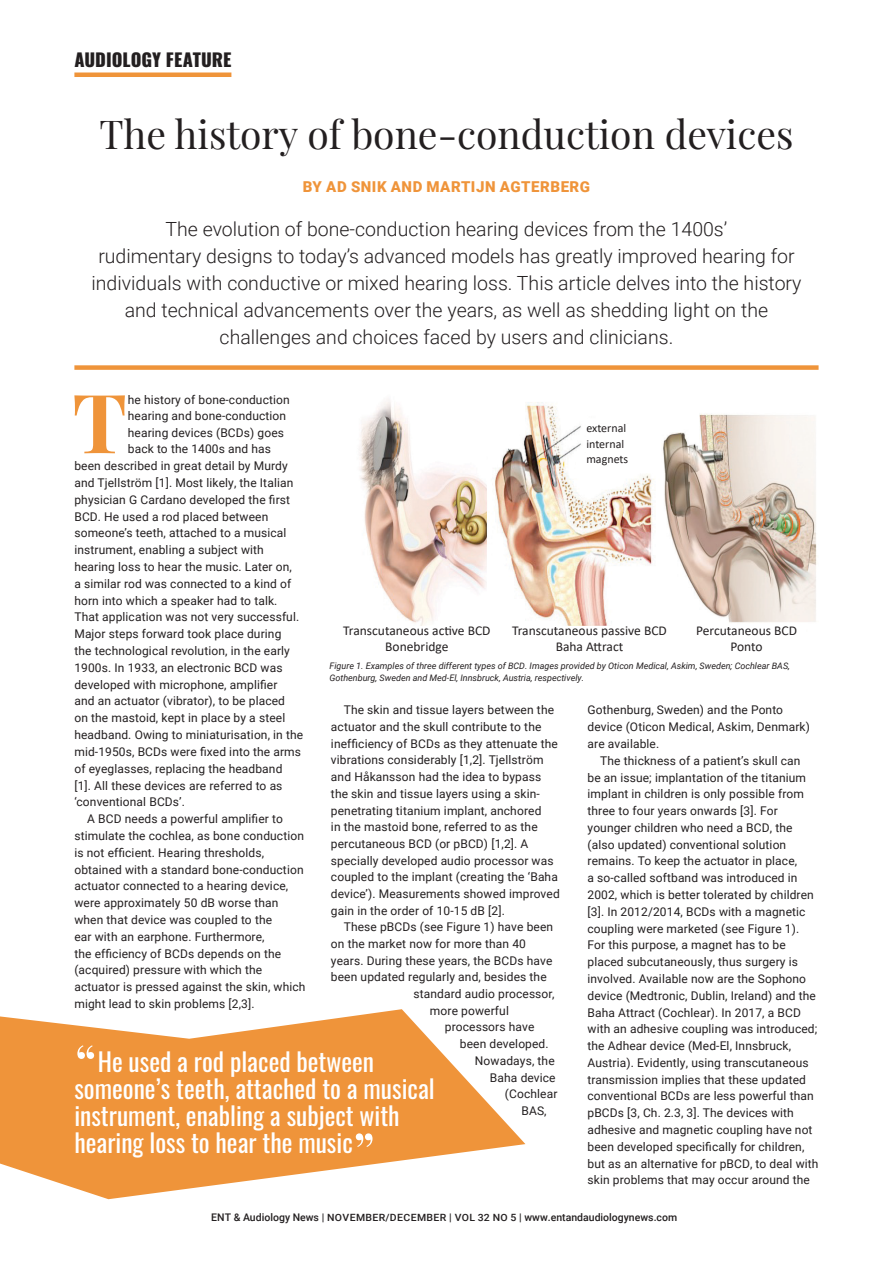
<style>
.page{position:relative;width:893px;height:1263px;background:#fff}
.page>*{position:absolute;margin:0;border:0;box-sizing:border-box;transform-origin:0 0}
.body_drop_cap{font:700 81.75px "Playfair Display";color:#ef943a}
.feature_Quote{font:54px "Playfair Display";color:#fff}
.Headline_title{font:39px "Playfair Display";color:#231f20}
.Table_body_bold{font:25.5px/27px "Oswald";color:#fff}
.Standfirst{font:300 19.5px/27px "Roboto";color:#231f20;text-align:center}
.HEADING_Feature{font:800 18px "Oswald";letter-spacing:-.005em;color:#231f20}
.Author_byline{font:900 15px "Roboto";letter-spacing:.035em;color:#ef943a}
.Table_body_bold-2{font:13.5px "Calibri";color:#231f20}
.Body_Indent{font:12px/16.8px "Roboto";letter-spacing:.01em;color:#231f20}
.body_drop_cap-2{font:12px "Roboto";letter-spacing:.01em;color:#231f20}
.Table_body_bold-3{font:12px "Calibri";color:#231f20}
.t1{font:500 10.5px "Roboto";color:#231f20}
.Captions{font:italic 9px/12px "Roboto";color:#231f20}
.s1{font-size:10.05px}
</style>
<div class="page">
<div style="left:74px;top:365px;width:745px;height:5px;background:#ef943a"></div>
<img style="left:359px;top:399px;width:458px;height:227px">
<div style="left:586px;top:424px;width:51px;height:41px;background:#fff"></div>
<svg style="left:0;top:1009px;width:525px;height:190px;fill:#ef943a"></svg>
<div style="left:74px;top:72px;width:157px;height:5px;background:#ef943a"></div>
<p class="HEADING_Feature" style="left:74px;top:50px;width:159px">AUDIOLOGY FEATURE</p>
<p class="Headline_title" style="left:99px;top:103px;width:696px">The history of bone-conduction devices</p>
<p class="Author_byline" style="left:303px;top:176px;width:289px">BY AD SNIK AND MARTIJN AGTERBERG</p>
<p class="Standfirst" style="left:92px;top:215px;width:711px">The evolution of bone-conduction hearing devices from the 1400s’<br>rudimentary designs to today’s advanced models has greatly improved hearing for individuals with conductive or mixed hearing loss. This article delves into the history and technical advancements over the years, as well as shedding light on the challenges and choices faced by users and clinicians.</p>
<p class="body_drop_cap" style="left:72px;top:358px;width:56px">T</p>
<p class="body_drop_cap-2" style="left:128px;top:391px;width:163px">he history of bone-conduction</p>
<p class="body_drop_cap-2" style="left:128px;top:408px;width:160px">hearing and bone-conduction</p>
<p class="body_drop_cap-2" style="left:128px;top:424px;width:158px">hearing devices (BCDs) goes</p>
<p class="body_drop_cap-2" style="left:128px;top:441px;width:145px">back to the 1400s and has</p>
<p class="body_drop_cap-2" style="left:74px;top:457px;width:215px">been described in great detail by Murdy</p>
<p class="body_drop_cap-2" style="left:74px;top:474px;width:220px">and Tjellström [1]. Most likely, the Italian</p>
<p class="body_drop_cap-2" style="left:74px;top:491px;width:217px">physician G Cardano developed the first</p>
<p class="body_drop_cap-2" style="left:74px;top:508px;width:195px">BCD. He used a rod placed between</p>
<p class="body_drop_cap-2" style="left:74px;top:525px;width:214px">someone’s teeth, attached to a musical</p>
<p class="body_drop_cap-2" style="left:74px;top:541px;width:191px">instrument, enabling a subject with</p>
<p class="body_drop_cap-2" style="left:74px;top:558px;width:219px">hearing loss to hear the music. Later on,</p>
<p class="body_drop_cap-2" style="left:74px;top:575px;width:218px">a similar rod was connected to a kind of</p>
<p class="body_drop_cap-2" style="left:74px;top:592px;width:205px">horn into which a speaker had to talk.</p>
<p class="body_drop_cap-2" style="left:74px;top:609px;width:226px">That application was not very successful.</p>
<p class="body_drop_cap-2" style="left:74px;top:625px;width:208px">Major steps forward took place during</p>
<p class="body_drop_cap-2" style="left:74px;top:642px;width:217px">the technological revolution, in the early</p>
<p class="body_drop_cap-2" style="left:74px;top:659px;width:210px">1900s. In 1933, an electronic BCD was</p>
<p class="body_drop_cap-2" style="left:74px;top:676px;width:204px">developed with microphone, amplifier</p>
<p class="body_drop_cap-2" style="left:74px;top:693px;width:212px">and an actuator (vibrator), to be placed</p>
<p class="body_drop_cap-2" style="left:74px;top:710px;width:212px">on the mastoid, kept in place by a steel</p>
<p class="body_drop_cap-2" style="left:74px;top:726px;width:230px">headband. Owing to miniaturisation, in the</p>
<p class="body_drop_cap-2" style="left:74px;top:743px;width:228px">mid-1950s, BCDs were fixed into the arms</p>
<p class="body_drop_cap-2" style="left:74px;top:760px;width:210px">of eyeglasses, replacing the headband</p>
<p class="body_drop_cap-2" style="left:74px;top:777px;width:210px">[1]. All these devices are referred to as</p>
<p class="body_drop_cap-2" style="left:74px;top:794px;width:112px">‘conventional BCDs’.</p>
<p class="Body_Indent" style="left:74px;top:810px;width:233px;text-indent:13px">A BCD needs a powerful amplifier to stimulate the cochlea, as bone conduction is not efficient. Hearing thresholds, obtained with a standard bone-conduction actuator connected to a hearing device, were approximately 50 dB worse than when that device was coupled to the<br>ear with an earphone. Furthermore,<br>the efficiency of BCDs depends on the (acquired) pressure with which the actuator is pressed against the skin, which might lead to skin problems [2,3].</p>
<p class="Table_body_bold-3" style="left:586px;top:420px;width:41px">external</p>
<p class="Table_body_bold-3" style="left:586px;top:435px;width:39px">internal</p>
<p class="Table_body_bold-3" style="left:586px;top:451px;width:43px">magnets</p>
<p class="Table_body_bold-2" style="left:343px;top:621px;width:149px">Transcutaneous active BCD</p>
<p class="Table_body_bold-2" style="left:385px;top:637px;width:65px">Bonebridge</p>
<p class="Captions" style="left:330px;top:659px;width:462px">Figure 1. Examples of three different types of BCD. Images provided by Oticon Medical, Askim, Sweden; Cochlear BAS,<br>Gothenburg, Sweden and Med-El, Innsbruck, Austria, respectively.</p>
<p class="Table_body_bold-2" style="left:512px;top:621px;width:156px">Transcutaneous passive BCD</p>
<p class="Table_body_bold-2" style="left:556px;top:637px;width:69px">Baha Attract</p>
<p class="Table_body_bold-2" style="left:696px;top:621px;width:102px">Percutaneous BCD</p>
<p class="Table_body_bold-2" style="left:730px;top:637px;width:34px">Ponto</p>
<p class="Body_Indent" style="left:587px;top:701px;width:224px">Gothenburg, Sweden) and the Ponto device (Oticon Medical, Askim, Denmark) are available.</p>
<p class="Body_Indent" style="left:587px;top:752px;width:233px;text-indent:13px">The thickness of a patient’s skull can<br>be an issue; implantation of the titanium implant in children is only possible from three to four years onwards [3]. For younger children who need a BCD, the (also updated) conventional solution remains. To keep the actuator in place,<br>a so-called softband was introduced in 2002, which is better tolerated by children [3]. In 2012/2014, BCDs with a magnetic coupling were marketed (see Figure 1).<br>For this purpose, a magnet has to be placed subcutaneously, thus surgery is involved. Available now are the Sophono device (Medtronic, Dublin, Ireland) and the Baha Attract (Cochlear). In 2017, a BCD with an adhesive coupling was introduced; the Adhear device (Med-El, Innsbruck, Austria). Evidently, using transcutaneous transmission implies that these updated conventional BCDs are less powerful than pBCDs [3, Ch. 2.3, 3]. The devices with adhesive and magnetic coupling have not been developed specifically for children, but as an alternative for pBCD, to deal with skin problems that may occur around the</p>
<p class="Body_Indent" style="left:331px;top:701px;width:230px;text-indent:13px">The skin and tissue layers between the actuator and the skull contribute to the inefficiency of BCDs as they attenuate the vibrations considerably [1,2]. Tjellström and Håkansson had the idea to bypass the skin and tissue layers using a skin&shy;penetrating titanium implant, anchored<br>in the mastoid bone, referred to as the percutaneous BCD (or pBCD) [1,2]. A specially developed audio processor was coupled to the implant (creating the ‘Baha device’). Measurements showed improved gain in the order of 10‑15 dB [2].</p>
<p class="Body_Indent" style="left:344px;top:918px;width:211px">These pBCDs (see Figure 1) have been</p>
<p class="Body_Indent" style="left:331px;top:935px;width:197px">on the market now for more than 40</p>
<p class="Body_Indent" style="left:331px;top:951px;width:223px">years. During these years, the BCDs have</p>
<p class="Body_Indent" style="left:331px;top:968px;width:217px">been updated regularly and, besides the</p>
<p class="Body_Indent" style="left:413px;top:985px;width:142px">standard audio processor,</p>
<p class="Body_Indent" style="left:430px;top:1002px;width:80px">more powerful</p>
<p class="Body_Indent" style="left:445px;top:1018px;width:91px">processors have</p>
<p class="Body_Indent" style="left:460px;top:1035px;width:90px">been developed.</p>
<p class="Body_Indent" style="left:475px;top:1052px;width:81px">Nowadays, the</p>
<p class="Body_Indent" style="left:490px;top:1068px;width:67px">Baha device</p>
<p class="Body_Indent" style="left:505px;top:1085px;width:54px">(Cochlear</p>
<p class="Body_Indent" style="left:521px;top:1102px;width:27px">BAS,</p>
<p class="feature_Quote" style="left:74px;top:1022px;width:24px">“</p>
<p class="Table_body_bold" style="left:74px;top:1045px;width:362px;text-indent:23px">He used a rod placed between someone’s teeth, attached to a musical instrument, enabling a subject with hearing loss to hear the music</p>
<p class="feature_Quote" style="left:353px;top:1110px;width:24px">”</p>
<p class="t1" style="left:211px;top:1210px;width:467px">ENT &amp; Audiology News | <span class="s1">NOVEMBER/DECEMBER</span> | <span class="s1">VOL 32 NO 5</span> | www.entandaudiologynews.com</p>
</div>
